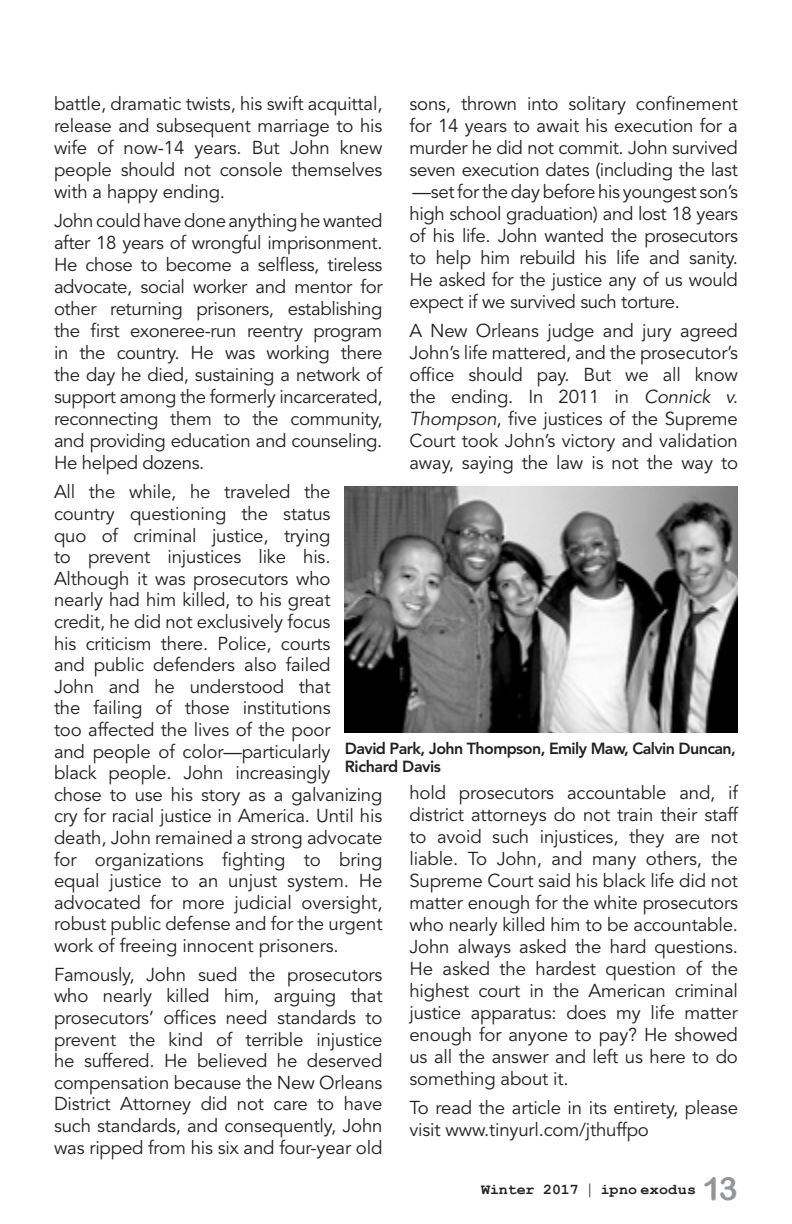
<style>
.page{position:relative;width:792px;height:1224px;background:#fff}
.page>*{position:absolute;margin:0;border:0;box-sizing:border-box;transform-origin:0 0}
.PARAGRAPH_9_3_11__05{font:18.6px/22px "Avenir";letter-spacing:-.01em;color:#231f20;text-align:justify}
.CAPTION_HEAVY_8_9{font:800 16px/18px "Avenir";letter-spacing:-.035em;color:#231f20}
.PARAGRAPH_9_3_11{font:700 15px "Courier New";letter-spacing:-.01em;color:#231f20}
.s1{font-style:italic}
.s2{font-weight:400;font-size:19px}
.s3{font-family:"Arial Rounded MT Bold";font-weight:400;font-size:32px;color:#939598}
</style>
<div class="page">
<img style="left:345px;top:486px;width:393px;height:247px">
<p class="PARAGRAPH_9_3_11__05" style="left:54px;top:93px;width:330px">battle, dramatic twists, his swift acquittal, release and subsequent marriage to his wife of now-14 years. But John knew people should not console themselves with a happy ending.</p>
<p class="PARAGRAPH_9_3_11__05" style="left:54px;top:210px;width:330px">John could have done anything he wanted after 18 years of wrongful imprisonment.<br>He chose to become a selfless, tireless advocate, social worker and mentor for other returning prisoners, establishing the first exoneree-run reentry program in the country. He was working there the day he died, sustaining a network of support among the formerly incarcerated, reconnecting them to the community, and providing education and counseling.<br>He helped dozens.</p>
<p class="PARAGRAPH_9_3_11__05" style="left:54px;top:482px;width:330px;text-align:left">All the while, he traveled the country questioning the status<br>quo of criminal justice, trying<br>to prevent injustices like his.<br>Although it was prosecutors who nearly had him killed, to his great credit, he did not exclusively focus<br>his criticism there. Police, courts<br>and public defenders also failed<br>John and he understood that<br>the failing of those institutions<br>too affected the lives of the poor<br>and people of color—particularly<br>black people. John increasingly chose to use his story as a galvanizing cry for racial justice in America. Until his death, John remained a strong advocate for organizations fighting to bring equal justice to an unjust system. He advocated for more judicial oversight, robust public defense and for the urgent work of freeing innocent prisoners.</p>
<p class="PARAGRAPH_9_3_11__05" style="left:54px;top:964px;width:330px">Famously, John sued the prosecutors who nearly killed him, arguing that prosecutors’ offices need standards to prevent the kind of terrible injustice he suffered. He believed he deserved compensation because the New Orleans District Attorney did not care to have such standards, and consequently, John was ripped from his six and four-year old</p>
<p class="PARAGRAPH_9_3_11__05" style="left:410px;top:93px;width:330px">sons, thrown into solitary confinement for 14 years to await his execution for a murder he did not commit. John survived seven execution dates (including the last</p>
<p class="PARAGRAPH_9_3_11__05" style="left:410px;top:181px;width:330px">—set for the day before his youngest son’s high school graduation) and lost 18 years of his life. John wanted the prosecutors to help him rebuild his life and sanity.<br>He asked for the justice any of us would expect if we survived such torture.</p>
<p class="PARAGRAPH_9_3_11__05" style="left:410px;top:320px;width:330px">A New Orleans judge and jury agreed John’s life mattered, and the prosecutor’s office should pay. But we all know the ending. In 2011 in <span class="s1">Connick v.<br>Thompson</span>, five justices of the Supreme Court took John’s victory and validation away, saying the law is not the way to</p>
<p class="CAPTION_HEAVY_8_9" style="left:345px;top:739px;width:392px">David Park, John Thompson, Emily Maw, Calvin Duncan,<br>Richard Davis</p>
<p class="PARAGRAPH_9_3_11__05" style="left:410px;top:782px;width:330px">hold prosecutors accountable and, if district attorneys do not train their staff to avoid such injustices, they are not liable. To John, and many others, the Supreme Court said his black life did not matter enough for the white prosecutors who nearly killed him to be accountable.<br>John always asked the hard questions.<br>He asked the hardest question of the highest court in the American criminal justice apparatus: does my life matter enough for anyone to pay? He showed us all the answer and left us here to do something about it.</p>
<p class="PARAGRAPH_9_3_11__05" style="left:410px;top:1097px;width:330px">To read the article in its entirety, please visit www.tinyurl.com/jthuffpo</p>
<p class="PARAGRAPH_9_3_11" style="left:481px;top:1180px;width:258px">Winter 2017 <span class="s2">|</span> ipno exodus <span class="s3">13</span></p>
</div>
